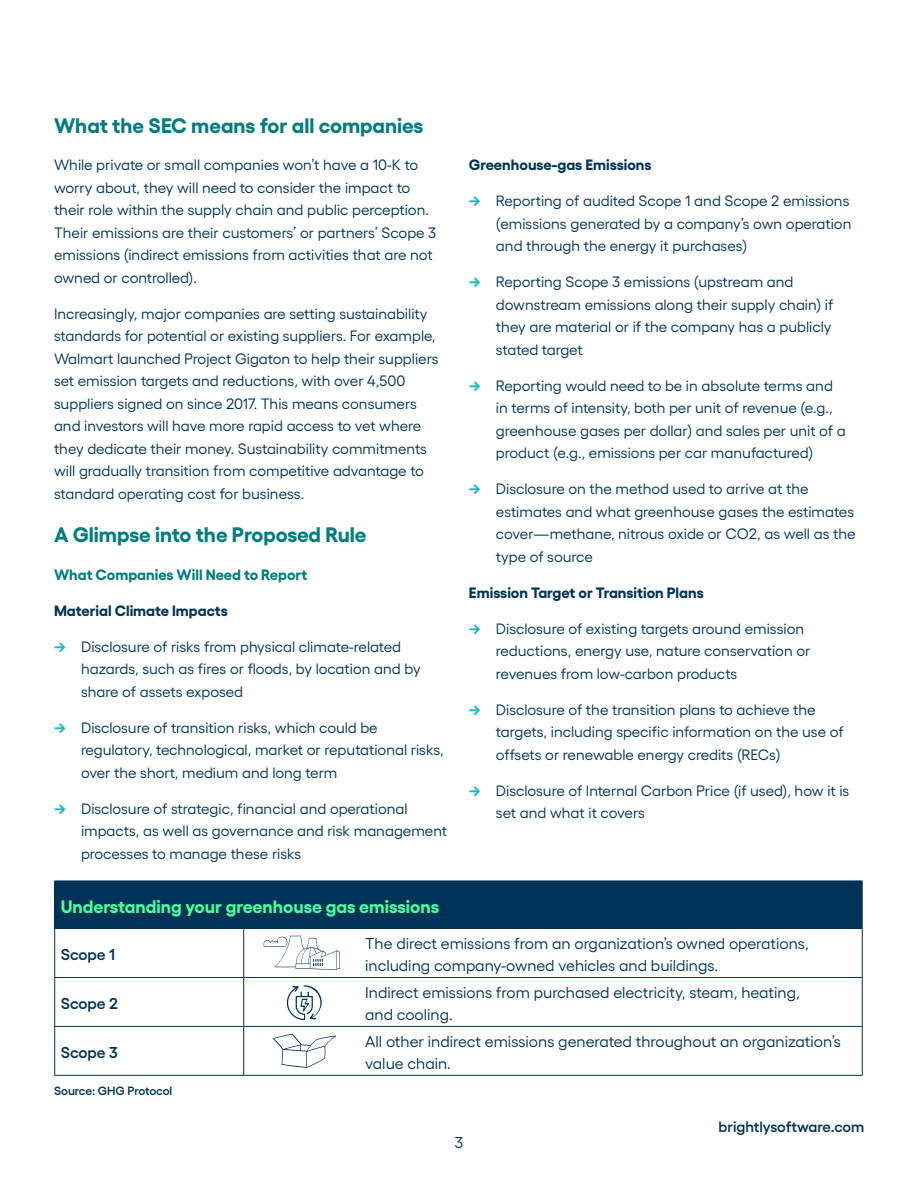
<style>
.page{position:relative;width:918px;height:1188px;background:#fff}
.page>*{position:absolute;margin:0;border:0;box-sizing:border-box;transform-origin:0 0}
.t1{font:700 21px "Yellix";color:#017d80}
.t2{font:700 18px "Yellix";color:#48ff9b}
.t3{font:15.75px/22.5px "Yellix";color:#003358}
.t4{font:600 15.75px "Yellix";letter-spacing:-.005em;color:#003358}
.t5{font:15.75px "Yellix";color:#003d4c}
.t6{font:15px/22.5px "Yellix";color:#003358}
.t7{font:700 15px "Yellix";color:#003358}
.t8{font:700 15px "Yellix";color:#017d80}
.t9{font:600 15px "Yellix";color:#003358}
.t10{font:600 12px "Yellix";letter-spacing:-.01em;color:#003358}
.s1{font-weight:700;color:#17bcbe}
</style>
<div class="page">
<div style="left:55px;top:881px;width:807px;height:47px;background:#003358"></div>
<hr style="left:54px;top:881px;width:1px;height:47px;background:#003358">
<hr style="left:862px;top:881px;width:1px;height:47px;background:#003358">
<hr style="left:54px;top:928px;width:190px;height:1px;background:#003358">
<hr style="left:244px;top:928px;width:619px;height:1px;background:#003358">
<hr style="left:54px;top:929px;width:1px;height:48px;background:#003358">
<hr style="left:243px;top:929px;width:1px;height:48px;background:#003358">
<hr style="left:862px;top:929px;width:1px;height:48px;background:#003358">
<hr style="left:54px;top:977px;width:190px;height:1px;background:#003358">
<hr style="left:54px;top:978px;width:1px;height:48px;background:#003358">
<hr style="left:244px;top:977px;width:619px;height:1px;background:#003358">
<hr style="left:243px;top:978px;width:1px;height:48px;background:#003358">
<hr style="left:862px;top:978px;width:1px;height:48px;background:#003358">
<hr style="left:54px;top:1026px;width:190px;height:1px;background:#003358">
<hr style="left:54px;top:1027px;width:1px;height:48px;background:#003358">
<hr style="left:244px;top:1026px;width:619px;height:1px;background:#003358">
<hr style="left:243px;top:1027px;width:1px;height:48px;background:#003358">
<hr style="left:862px;top:1027px;width:1px;height:48px;background:#003358">
<hr style="left:54px;top:1075px;width:190px;height:1px;background:#003358">
<hr style="left:244px;top:1075px;width:619px;height:1px;background:#003358">
<svg style="left:263px;top:936px;width:77px;height:34px"></svg>
<svg style="left:286px;top:985px;width:36px;height:34px"></svg>
<svg style="left:273px;top:1034px;width:63px;height:34px"></svg>
<h1 class="t1" style="left:54px;top:109px;width:371px">What the SEC means for all companies</h1>
<p class="t6" style="left:54px;top:152px;width:384px">While private or small companies won’t have a 10-K to worry about, they will need to consider the impact to their role within the supply chain and public perception.<br>Their emissions are their customers’ or partners’ Scope 3 emissions (indirect emissions from activities that are not owned or controlled).</p>
<p class="t6" style="left:54px;top:301px;width:386px">Increasingly, major companies are setting sustainability standards for potential or existing suppliers. For example, Walmart launched Project Gigaton to help their suppliers set emission targets and reductions, with over 4,500 suppliers signed on since 2017. This means consumers and investors will have more rapid access to vet where they dedicate their money. Sustainability commitments will gradually transition from competitive advantage to standard operating cost for business.</p>
<h1 class="t1" style="left:54px;top:517px;width:314px">A Glimpse into the Proposed Rule</h1>
<p class="t8" style="left:54px;top:562px;width:255px">What Companies Will Need to Report</p>
<p class="t7" style="left:54px;top:598px;width:175px">Material Climate Impacts</p>
<p class="t6" style="left:81px;top:634px;width:341px;text-indent:-27px"><span class="s1">→</span> Disclosure of risks from physical climate-related hazards, such as fires or floods, by location and by share of assets exposed</p>
<p class="t6" style="left:81px;top:715px;width:364px;text-indent:-27px"><span class="s1">→</span> Disclosure of transition risks, which could be regulatory, technological, market or reputational risks, over the short, medium and long term</p>
<p class="t6" style="left:81px;top:796px;width:368px;text-indent:-27px"><span class="s1">→</span> Disclosure of strategic, financial and operational impacts, as well as governance and risk management processes to manage these risks</p>
<p class="t7" style="left:469px;top:153px;width:184px">Greenhouse-gas Emissions</p>
<p class="t6" style="left:496px;top:188px;width:357px;text-indent:-27px"><span class="s1">→</span> Reporting of audited Scope 1 and Scope 2 emissions (emissions generated by a company’s own operation and through the energy it purchases)</p>
<p class="t6" style="left:496px;top:269px;width:339px;text-indent:-27px"><span class="s1">→</span> Reporting Scope 3 emissions (upstream and downstream emissions along their supply chain) if they are material or if the company has a publicly stated target</p>
<p class="t6" style="left:496px;top:373px;width:351px;text-indent:-27px"><span class="s1">→</span> Reporting would need to be in absolute terms and in terms of intensity, both per unit of revenue (e.g., greenhouse gases per dollar) and sales per unit of a product (e.g., emissions per car manufactured)</p>
<p class="t6" style="left:496px;top:476px;width:361px;text-indent:-27px"><span class="s1">→</span> Disclosure on the method used to arrive at the estimates and what greenhouse gases the estimates cover—methane, nitrous oxide or CO2, as well as the type of source</p>
<p class="t7" style="left:469px;top:580px;width:236px">Emission Target or Transition Plans</p>
<p class="t6" style="left:496px;top:616px;width:316px;text-indent:-27px"><span class="s1">→</span> Disclosure of existing targets around emission reductions, energy use, nature conservation or revenues from low-carbon products</p>
<p class="t6" style="left:496px;top:697px;width:349px;text-indent:-27px"><span class="s1">→</span> Disclosure of the transition plans to achieve the targets, including specific information on the use of offsets or renewable energy credits (RECs)</p>
<p class="t6" style="left:496px;top:778px;width:355px;text-indent:-27px"><span class="s1">→</span> Disclosure of Internal Carbon Price (if used), how it is set and what it covers</p>
<p class="t2" style="left:61px;top:892px;width:380px">Understanding your greenhouse gas emissions</p>
<p class="t4" style="left:61px;top:942px;width:56px">Scope 1</p>
<p class="t3" style="left:365px;top:931px;width:445px">The direct emissions from an organization’s owned operations, including company-owned vehicles and buildings.</p>
<p class="t4" style="left:61px;top:991px;width:59px">Scope 2</p>
<p class="t3" style="left:365px;top:980px;width:436px">Indirect emissions from purchased electricity, steam, heating, and cooling.</p>
<p class="t4" style="left:61px;top:1040px;width:59px">Scope 3</p>
<p class="t3" style="left:365px;top:1029px;width:477px">All other indirect emissions generated throughout an organization’s value chain.</p>
<p class="t10" style="left:54px;top:1081px;width:120px">Source: GHG Protocol</p>
<p class="t5" style="left:455px;top:1131px;width:10px">3</p>
<p class="t9" style="left:719px;top:1115px;width:147px">brightlysoftware.com</p>
</div>
